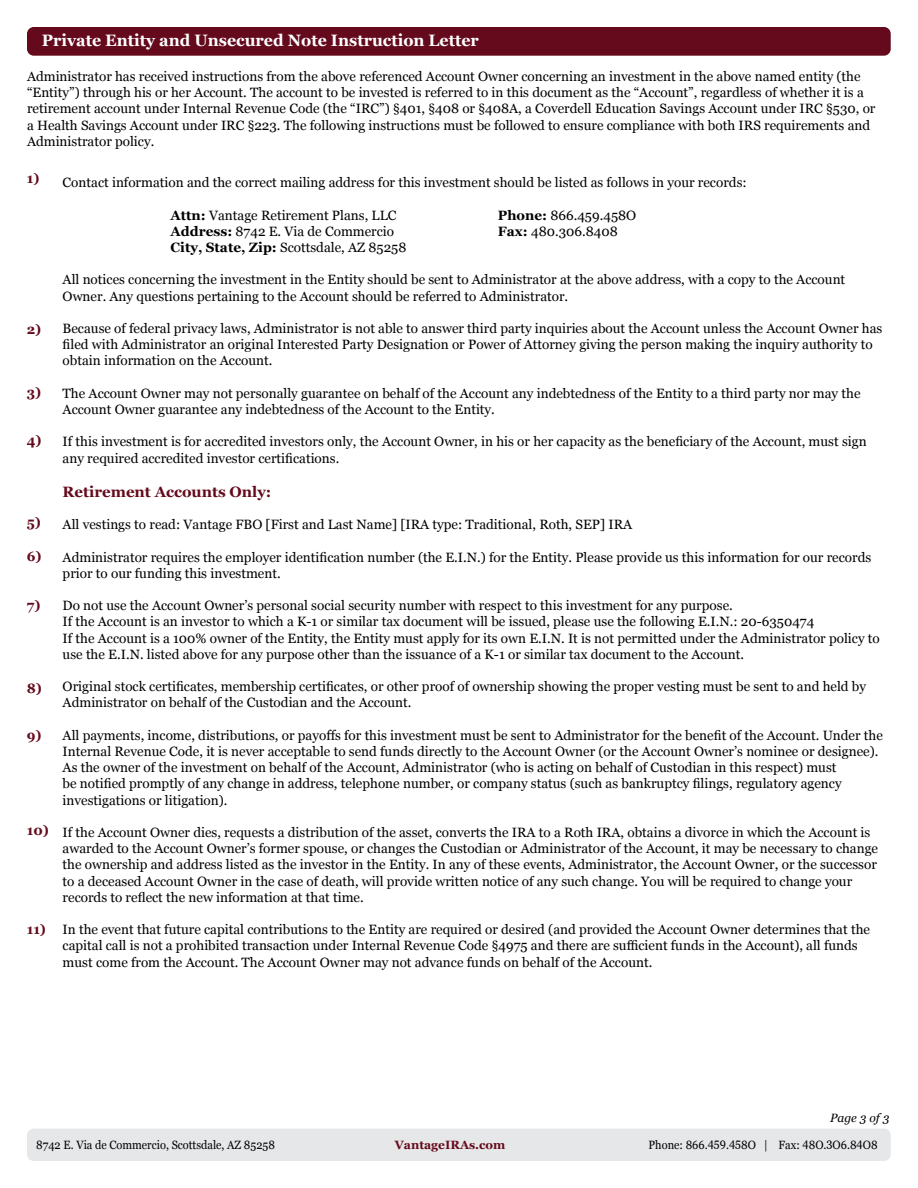
<style>
.page{position:relative;width:918px;height:1188px;background:#fff}
.page>*{position:absolute;margin:0;border:0;box-sizing:border-box;transform-origin:0 0}
.t1{font:700 16.5px "Georgia";color:#fff}
.t2{font:700 15px "Georgia";color:#640a1c}
.t3{font:13.5px/16.2px "Georgia";color:#000}
.t4{font:700 13.5px "Georgia";color:#640a1c}
.t5{font:12px "Georgia";color:#000;scale:.92 1}
.t6{font:700 12px "Georgia";color:#640a1c}
.t7{font:italic 12px "Georgia";color:#000}
.s1{font-weight:700}
</style>
<div class="page">
<div style="left:27px;top:1129px;width:864px;height:32px;background:#e6e7e8;border-radius:7px"></div>
<div style="left:27px;top:27px;width:864px;height:29px;background:#640a1c;border-radius:7px"></div>
<p class="t1" style="left:42px;top:27px;width:439px">Private Entity and Unsecured Note Instruction Letter</p>
<p class="t3" style="left:27px;top:68px;width:850px">Administrator has received instructions from the above referenced Account Owner concerning an investment in the above named entity (the “Entity”) through his or her Account. The account to be invested is referred to in this document as the “Account”, regardless of whether it is a retirement account under Internal Revenue Code (the “IRC”) §401, §408 or §408A, a Coverdell Education Savings Account under IRC §530, or a Health Savings Account under IRC §223. The following instructions must be followed to ensure compliance with both IRS requirements and Administrator policy.</p>
<p class="t3" style="left:63px;top:174px;width:686px">Contact information and the correct mailing address for this investment should be listed as follows in your records:</p>
<p class="t3" style="left:171px;top:206px;width:227px"><span class="s1">Attn:</span> Vantage Retirement Plans, LLC</p>
<p class="t3" style="left:498px;top:206px;width:140px"><span class="s1">Phone:</span> 866.459.458O</p>
<p class="t3" style="left:171px;top:222px;width:225px"><span class="s1">Address:</span> 8742 E. Via de Commercio</p>
<p class="t3" style="left:498px;top:222px;width:121px"><span class="s1">Fax:</span> 480.306.8408</p>
<p class="t3" style="left:171px;top:239px;width:237px"><span class="s1">City, State, Zip:</span> Scottsdale, AZ 85258</p>
<p class="t3" style="left:63px;top:271px;width:784px">All notices concerning the investment in the Entity should be sent to Administrator at the above address, with a copy to the Account<br>Owner. Any questions pertaining to the Account should be referred to Administrator.</p>
<p class="t3" style="left:63px;top:320px;width:821px">Because of federal privacy laws, Administrator is not able to answer third party inquiries about the Account unless the Account Owner has filed with Administrator an original Interested Party Designation or Power of Attorney giving the person making the inquiry authority to obtain information on the Account.</p>
<p class="t3" style="left:63px;top:384px;width:799px">The Account Owner may not personally guarantee on behalf of the Account any indebtedness of the Entity to a third party nor may the<br>Account Owner guarantee any indebtedness of the Account to the Entity.</p>
<p class="t3" style="left:63px;top:433px;width:806px">If this investment is for accredited investors only, the Account Owner, in his or her capacity as the beneficiary of the Account, must sign any required accredited investor certifications.</p>
<p class="t2" style="left:63px;top:480px;width:210px">Retirement Accounts Only:</p>
<p class="t3" style="left:63px;top:516px;width:571px">All vestings to read: Vantage FBO [First and Last Name] [IRA type: Traditional, Roth, SEP] IRA</p>
<p class="t3" style="left:63px;top:548px;width:810px">Administrator requires the employer identification number (the E.I.N.) for the Entity. Please provide us this information for our records prior to our funding this investment.</p>
<p class="t3" style="left:63px;top:597px;width:819px">Do not use the Account Owner’s personal social security number with respect to this investment for any purpose.<br>If the Account is an investor to which a K-1 or similar tax document will be issued, please use the following E.I.N.: 20-6350474<br>If the Account is a 100% owner of the Entity, the Entity must apply for its own E.I.N. It is not permitted under the Administrator policy to use the E.I.N. listed above for any purpose other than the issuance of a K-1 or similar tax document to the Account.</p>
<p class="t3" style="left:63px;top:678px;width:805px">Original stock certificates, membership certificates, or other proof of ownership showing the proper vesting must be sent to and held by<br>Administrator on behalf of the Custodian and the Account.</p>
<p class="t3" style="left:63px;top:726px;width:822px">All payments, income, distributions, or payoffs for this investment must be sent to Administrator for the benefit of the Account. Under the Internal Revenue Code, it is never acceptable to send funds directly to the Account Owner (or the Account Owner’s nominee or designee).<br>As the owner of the investment on behalf of the Account, Administrator (who is acting on behalf of Custodian in this respect) must<br>be notified promptly of any change in address, telephone number, or company status (such as bankruptcy filings, regulatory agency investigations or litigation).</p>
<p class="t3" style="left:63px;top:824px;width:817px">If the Account Owner dies, requests a distribution of the asset, converts the IRA to a Roth IRA, obtains a divorce in which the Account is awarded to the Account Owner’s former spouse, or changes the Custodian or Administrator of the Account, it may be necessary to change the ownership and address listed as the investor in the Entity. In any of these events, Administrator, the Account Owner, or the successor to a deceased Account Owner in the case of death, will provide written notice of any such change. You will be required to change your records to reflect the new information at that time.</p>
<p class="t3" style="left:63px;top:921px;width:809px">In the event that future capital contributions to the Entity are required or desired (and provided the Account Owner determines that the capital call is not a prohibited transaction under Internal Revenue Code §4975 and there are sufficient funds in the Account), all funds must come from the Account. The Account Owner may not advance funds on behalf of the Account.</p>
<p class="t4" style="left:27px;top:168px;width:14px">1)</p>
<p class="t4" style="left:27px;top:319px;width:16px">2)</p>
<p class="t4" style="left:27px;top:382px;width:16px">3)</p>
<p class="t4" style="left:27px;top:430px;width:16px">4)</p>
<p class="t4" style="left:27px;top:512px;width:15px">5)</p>
<p class="t4" style="left:27px;top:546px;width:16px">6)</p>
<p class="t4" style="left:27px;top:595px;width:15px">7)</p>
<p class="t4" style="left:27px;top:678px;width:17px">8)</p>
<p class="t4" style="left:27px;top:725px;width:16px">9)</p>
<p class="t4" style="left:27px;top:820px;width:23px">10)</p>
<p class="t4" style="left:27px;top:919px;width:20px">11)</p>
<p class="t7" style="left:830px;top:1110px;width:61px">Page 3 of 3</p>
<p class="t5" style="left:36px;top:1136px;width:261px">8742 E. Via de Commercio, Scottsdale, AZ 85258</p>
<p class="t6" style="left:395px;top:1136px;width:112px">VantageIRAs.com</p>
<p class="t5" style="left:649px;top:1136px;width:251px">Phone: 866.459.458O | Fax: 48O.3O6.84O8</p>
</div>
